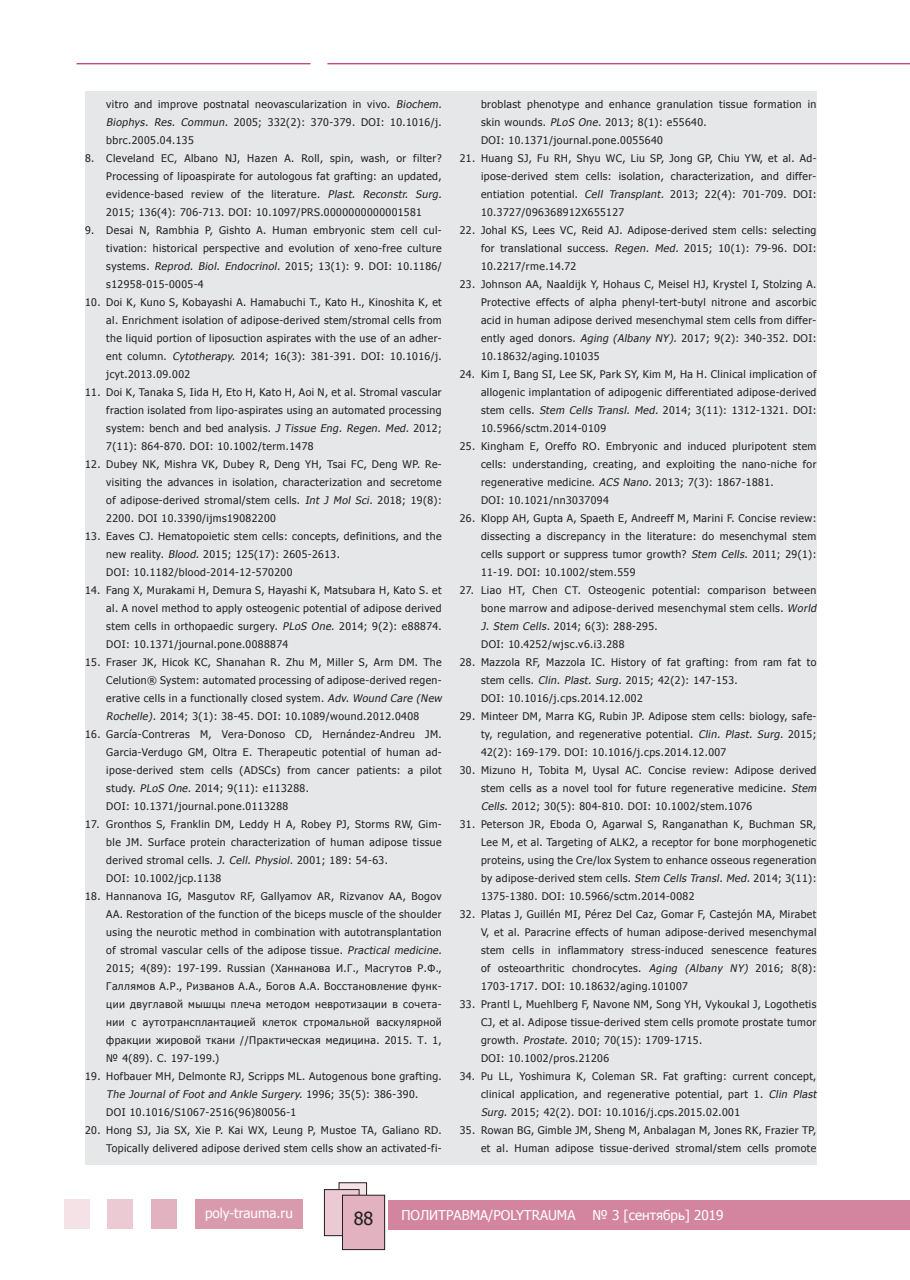
<style>
.page{position:relative;width:910px;height:1280px;background:#fff}
.page>*{position:absolute;margin:0;border:0;box-sizing:border-box;transform-origin:0 0}
.t1{font:18px "Tahoma";color:#231f20}
.t2{font:13.5px "Tahoma";color:#fff}
.t3{font:10.5px/18px "Tahoma";letter-spacing:.04em;color:#231f20}
.s1{font-style:italic}
</style>
<div class="page">
<div style="left:196px;top:1198px;width:107px;height:30px;background:#da9aae"></div>
<div style="left:151px;top:1198px;width:25px;height:30px;background:#e3b2c1"></div>
<div style="left:107px;top:1198px;width:26px;height:30px;background:#eccad4"></div>
<div style="left:64px;top:1198px;width:25px;height:30px;background:#f5e2e7"></div>
<div style="left:389px;top:1199px;width:521px;height:30px;background:#d3859f"></div>
<div style="left:339px;top:1183px;width:28px;height:36px;background:#f5e2e7"></div>
<div style="left:339px;top:1182px;width:28px;height:37px;border:1px solid #231f20"></div>
<div style="left:324px;top:1189px;width:35px;height:47px;background:#eccad4"></div>
<div style="left:324px;top:1189px;width:35px;height:47px;border:1px solid #231f20"></div>
<div style="left:342px;top:1195px;width:43px;height:54px;background:#e3b2c1"></div>
<div style="left:342px;top:1195px;width:43px;height:55px;border:1px solid #231f20"></div>
<hr style="left:327px;top:63px;width:583px;height:1px;background:#b1015c">
<hr style="left:77px;top:63px;width:233px;height:1px;background:#b1015c">
<div style="left:85px;top:92px;width:731px;height:1073px;background:#e6e7e9"></div>
<p class="t3" style="left:106px;top:95px;width:339px">vitro and improve postnatal neovascularization in vivo. <span class="s1">Biochem.<br>Biophys. Res. Commun.</span> 2005; 332(2): 370-379. DOI: 10.1016/j. bbrc.2005.04.135</p>
<p class="t3" style="left:106px;top:149px;width:339px;text-indent:-21px">8. Cleveland EC, Albano NJ, Hazen A. Roll, spin, wash, or filter?<br>Processing of lipoaspirate for autologous fat grafting: an updated, evidence-based review of the literature. <span class="s1">Plast. Reconstr. Surg.<br></span>2015; 136(4): 706-713. DOI: 10.1097/PRS.0000000000001581</p>
<p class="t3" style="left:106px;top:221px;width:337px;text-align:justify;text-indent:-21px">9. Desai N, Rambhia P, Gishto A. Human embryonic stem cell cul&shy;tivation: historical perspective and evolution of xeno-free culture systems. <span class="s1">Reprod. Biol. Endocrinol.</span> 2015; 13(1): 9. DOI: 10.1186/ s12958-015-0005-4</p>
<p class="t3" style="left:106px;top:293px;width:337px;text-align:justify;text-indent:-21px">10. Doi K, Kuno S, Kobayashi A. Hamabuchi T., Kato H., Kinoshita K, et al. Enrichment isolation of adipose-derived stem/stromal cells from the liquid portion of liposuction aspirates with the use of an adher&shy;ent column. <span class="s1">Cytotherapy.</span> 2014; 16(3): 381-391. DOI: 10.1016/j. jcyt.2013.09.002</p>
<p class="t3" style="left:106px;top:383px;width:337px;text-align:justify;text-indent:-21px">11. Doi K, Tanaka S, Iida H, Eto H, Kato H, Aoi N, et al. Stromal vascular fraction isolated from lipo-aspirates using an automated processing system: bench and bed analysis. <span class="s1">J Tissue Eng. Regen. Med.</span> 2012; 7(11): 864-870. DOI: 10.1002/term.1478</p>
<p class="t3" style="left:106px;top:455px;width:337px;text-align:justify;text-indent:-21px">12. Dubey NK, Mishra VK, Dubey R, Deng YH, Tsai FC, Deng WP. Re&shy;visiting the advances in isolation, characterization and secretome of adipose-derived stromal/stem cells. <span class="s1">Int J Mol Sci.</span> 2018; 19(8):<br>2200<span class="s1">.</span> DOI 10.3390/ijms19082200</p>
<p class="t3" style="left:106px;top:527px;width:337px;text-indent:-21px">13. Eaves CJ. Hematopoietic stem cells: concepts, definitions, and the new reality. <span class="s1">Blood.</span> 2015; 125(17): 2605-2613.<br>DOI: 10.1182/blood-2014-12-570200</p>
<p class="t3" style="left:106px;top:581px;width:337px;text-align:justify;text-indent:-21px">14. Fang X, Murakami H, Demura S, Hayashi K, Matsubara H, Kato S. et al. A novel method to apply osteogenic potential of adipose derived stem cells in orthopaedic surgery. <span class="s1">PLoS One.</span> 2014; 9(2): e88874.<br>DOI: 10.1371/journal.pone.0088874</p>
<p class="t3" style="left:106px;top:653px;width:339px;text-indent:-21px">15. Fraser JK, Hicok KC, Shanahan R. Zhu M, Miller S, Arm DM. The Celution® System: automated processing of adipose-derived regen&shy;erative cells in a functionally closed system. <span class="s1">Adv. Wound Care (New Rochelle).</span> 2014; 3(1): 38-45. DOI: 10.1089/wound.2012.0408</p>
<p class="t3" style="left:106px;top:725px;width:337px;text-indent:-21px">16. García-Contreras M, Vera-Donoso CD, Hernández-Andreu JM.<br>Garcia-Verdugo GM, Oltra E. Therapeutic potential of human ad&shy;ipose-derived stem cells (ADSCs) from cancer patients: a pilot study. <span class="s1">PLoS One.</span> 2014; 9(11): e113288.<br>DOI: 10.1371/journal.pone.0113288</p>
<p class="t3" style="left:106px;top:815px;width:337px;text-indent:-21px">17. Gronthos S, Franklin DM, Leddy H A, Robey PJ, Storms RW, Gim&shy;ble JM. Surface protein characterization of human adipose tissue derived stromal cells. <span class="s1">J. Cell. Physiol.</span> 2001; 189: 54-63.<br>DOI: 10.1002/jcp.1138</p>
<p class="t3" style="left:106px;top:887px;width:339px;text-indent:-21px">18. Hannanova IG, Masgutov RF, Gallyamov AR, Rizvanov AA, Bogov AA. Restoration of the function of the biceps muscle of the shoulder using the neurotic method in combination with autotransplantation of stromal vascular cells of the adipose tissue. <span class="s1">Practical medicine.<br></span>2015; 4(89): 197-199. Russian (Ханнанова И.Г., Масгутов Р.Ф., Галлямов А.Р., Ризванов А.А., Богов А.А. Восстановление функ&shy;ции двуглавой мышцы плеча методом невротизации в сочета&shy;нии с аутотрансплантацией клеток стромальной васкулярной фракции жировой ткани //Практическая медицина. 2015. Т. 1, № 4(89). С. 197-199.)</p>
<p class="t3" style="left:106px;top:1067px;width:337px;text-indent:-21px">19. Hofbauer MH, Delmonte RJ, Scripps ML. Autogenous bone grafting.<br><span class="s1">The Journal of Foot and Ankle Surgery.</span> 1 9 9 6 ; 3 5 ( 5 ) : 3 8 6 - 3 9 0 .<br>DOI 10.1016/S1067-2516(96)80056-1</p>
<p class="t3" style="left:85px;top:1121px;width:358px;text-align:right">20. Hong SJ, Jia SX, Xie P. Kai WX, Leung P, Mustoe TA, Galiano RD.<br>Topically delivered adipose derived stem cells show an activated-fi-</p>
<p class="t3" style="left:481px;top:95px;width:337px">broblast phenotype and enhance granulation tissue formation in skin wounds. <span class="s1">PLoS One.</span> 2013; 8(1): e55640.<br>DOI: 10.1371/journal.pone.0055640</p>
<p class="t3" style="left:481px;top:149px;width:337px;text-align:justify;text-indent:-21px">21. Huang SJ, Fu RH, Shyu WC, Liu SP, Jong GP, Chiu YW, et al. Ad&shy;ipose-derived stem cells: isolation, characterization, and differ&shy;entiation potential. <span class="s1">Cell Transplant.</span> 2013; 22(4): 701-709. DOI:<br>10.3727/096368912X655127</p>
<p class="t3" style="left:481px;top:221px;width:337px;text-align:justify;text-indent:-21px">22. Johal KS, Lees VC, Reid AJ. Adipose-derived stem cells: selecting for translational success. <span class="s1">Regen. Med.</span> 2015; 10(1): 79-96. DOI:<br>10.2217/rme.14.72</p>
<p class="t3" style="left:481px;top:275px;width:337px;text-align:justify;text-indent:-21px">23. Johnson AA, Naaldijk Y, Hohaus C, Meisel HJ, Krystel I, Stolzing A.<br>Protective effects of alpha phenyl-tert-butyl nitrone and ascorbic acid in human adipose derived mesenchymal stem cells from differ&shy;ently aged donors. <span class="s1">Aging (Albany NY).</span> 2017; 9(2): 340-352<span class="s1">.</span> DOI:<br>10.18632/aging.101035</p>
<p class="t3" style="left:481px;top:365px;width:337px;text-align:justify;text-indent:-21px">24. Kim I, Bang SI, Lee SK, Park SY, Kim M, Ha H. Clinical implication of allogenic implantation of adipogenic differentiated adipose-derived stem cells. <span class="s1">Stem Cells Transl. Med.</span> 2014; 3(11): 1312-1321. DOI:<br>10.5966/sctm.2014-0109</p>
<p class="t3" style="left:481px;top:437px;width:337px;text-indent:-21px">25. Kingham E, Oreffo RO. Embryonic and induced pluripotent stem cells: understanding, creating, and exploiting the nano-niche for regenerative medicine. <span class="s1">ACS Nano.</span> 2013; 7(3): 1867-1881.<br>DOI: 10.1021/nn3037094</p>
<p class="t3" style="left:481px;top:509px;width:337px;text-align:justify;text-indent:-21px">26. Klopp AH, Gupta A, Spaeth E, Andreeff M, Marini F. Concise review: dissecting a discrepancy in the literature: do mesenchymal stem cells support or suppress tumor growth? <span class="s1">Stem Cells.</span> 2011; 29(1):<br>11-19. DOI: 10.1002/stem.559</p>
<p class="t3" style="left:481px;top:581px;width:339px;text-indent:-21px">27. Liao HT, Chen CT. Osteogenic potential: comparison between bone marrow and adipose-derived mesenchymal stem cells. <span class="s1">World J. Stem Cells.</span> 2014; 6(3): 288-295.<br>DOI: 10.4252/wjsc.v6.i3.288</p>
<p class="t3" style="left:481px;top:653px;width:337px;text-indent:-21px">28. Mazzola RF, Mazzola IC. History of fat grafting: from ram fat to stem cells. <span class="s1">Clin. Plast. Surg.</span> 2015; 42(2): 147-153.<br>DOI: 10.1016/j.cps.2014.12.002</p>
<p class="t3" style="left:481px;top:707px;width:337px;text-align:justify;text-indent:-21px">29. Minteer DM, Marra KG, Rubin JP. Adipose stem cells: biology, safe&shy;ty, regulation, and regenerative potential. <span class="s1">Clin. Plast. Surg.</span> 2015; 42(2): 169-179. DOI: 10.1016/j.cps.2014.12.007</p>
<p class="t3" style="left:481px;top:761px;width:339px;text-indent:-21px">30. Mizuno H, Tobita M, Uysal AC. Concise review: Adipose derived stem cells as a novel tool for future regenerative medicine. <span class="s1">Stem<br>Cells.</span> 2012; 30(5): 804-810. DOI: 10.1002/stem.1076</p>
<p class="t3" style="left:481px;top:815px;width:337px;text-align:justify;text-indent:-21px">31. Peterson JR, Eboda O, Agarwal S, Ranganathan K, Buchman SR, Lee M, et al. Targeting of ALK2, a receptor for bone morphogenetic proteins, using the Cre/lox System to enhance osseous regeneration by adipose-derived stem cells. <span class="s1">Stem Cells Transl. Med.</span> 2014; 3(11):<br>1375-1380. DOI: 10.5966/sctm.2014-0082</p>
<p class="t3" style="left:481px;top:905px;width:337px;text-align:justify;text-indent:-21px">32. Platas J, Guillén MI, Pérez Del Caz, Gomar F, Castejón MA, Mirabet V, et al. Paracrine effects of human adipose-derived mesenchymal stem cells in inflammatory stress-induced senescence features of osteoarthritic chondrocytes. <span class="s1">Aging (Albany NY)</span> 2016; 8(8):<br>1703-1717<span class="s1">.</span> DOI: 10.18632/aging.101007</p>
<p class="t3" style="left:481px;top:995px;width:337px;text-indent:-21px">33. Prantl L, Muehlberg F, Navone NM, Song YH, Vykoukal J, Logothetis CJ, et al. Adipose tissue-derived stem cells promote prostate tumor growth. <span class="s1">Prostate.</span> 2010; 70(15): 1709-1715.<br>DOI: 10.1002/pros.21206</p>
<p class="t3" style="left:481px;top:1067px;width:339px;text-indent:-21px">34. Pu LL, Yoshimura K, Coleman SR. Fat grafting: current concept, clinical application, and regenerative potential, part 1. <span class="s1">Clin Plast<br>Surg.</span> 2015; 42(2)<span class="s1">.</span> DOI: 10.1016/j.cps.2015.02.001</p>
<p class="t3" style="left:460px;top:1121px;width:358px;text-align:right">35. Rowan BG, Gimble JM, Sheng M, Anbalagan M, Jones RK, Frazier TP, et al. Human adipose tissue-derived stromal/stem cells promote</p>
<p class="t2" style="left:205px;top:1204px;width:89px">poly-trauma.ru</p>
<h1 class="t1" style="left:354px;top:1206px;width:21px">88</h1>
<p class="t2" style="left:401px;top:1206px;width:176px">ПОЛИТРАВМА/POLYTRAUMA</p>
<p class="t2" style="left:592px;top:1206px;width:133px">№ 3 [сентябрь] 2019</p>
</div>
